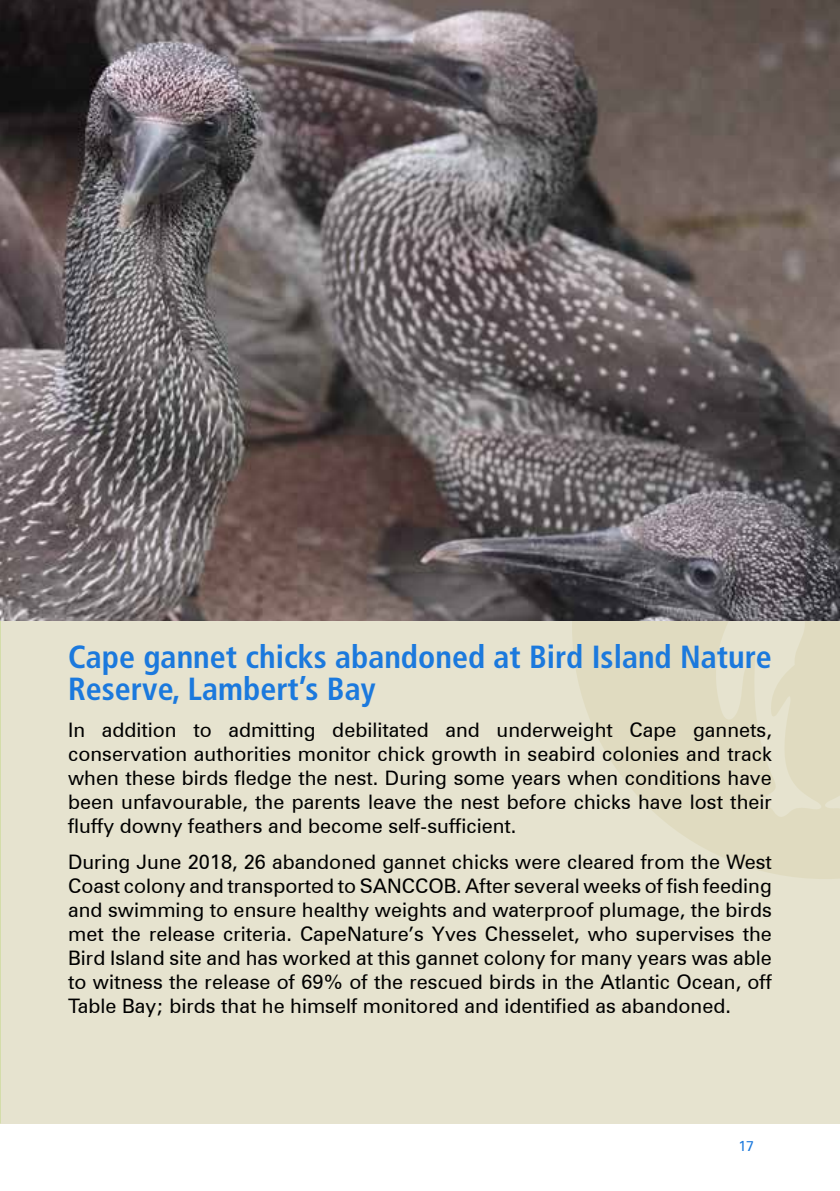
<style>
.page{position:relative;width:840px;height:1191px;background:#fff}
.page>*{position:absolute;margin:0;border:0;box-sizing:border-box;transform-origin:0 0}
.t1{font:700 condensed 32px/32px "Frutiger LT Std";color:#1b79dd}
.t2{font:20px/24px "Zurich BT";color:#000;text-align:justify}
.t3{font:14px "Zurich BT";color:#1b79dd}
</style>
<div class="page">
<div style="left:0;top:0;width:839px;height:1123px;background:#e6e3cf"></div>
<svg style="left:571px;top:620px;width:268px;height:259px;fill:#e0dbc0"></svg>
<img style="left:0;top:0;width:839px;height:620px">
<h1 class="t1" style="left:68px;top:641px;width:704px">Cape gannet chicks abandoned at Bird Island Nature<br>Reserve, Lambert’s Bay</h1>
<p class="t2" style="left:68px;top:718px;width:705px">In addition to admitting debilitated and underweight Cape gannets, conservation authorities monitor chick growth in seabird colonies and track when these birds fledge the nest. During some years when conditions have been unfavourable, the parents leave the nest before chicks have lost their fluffy downy feathers and become self-sufficient.</p>
<p class="t2" style="left:68px;top:849px;width:705px">During June 2018, 26 abandoned gannet chicks were cleared from the West Coast colony and transported to SANCCOB. After several weeks of fish feeding and swimming to ensure healthy weights and waterproof plumage, the birds met the release criteria. CapeNature’s Yves Chesselet, who supervises the Bird Island site and has worked at this gannet colony for many years was able to witness the release of 69% of the rescued birds in the Atlantic Ocean, off Table Bay; birds that he himself monitored and identified as abandoned.</p>
<p class="t3" style="left:738px;top:1137px;width:17px">17</p>
</div>
